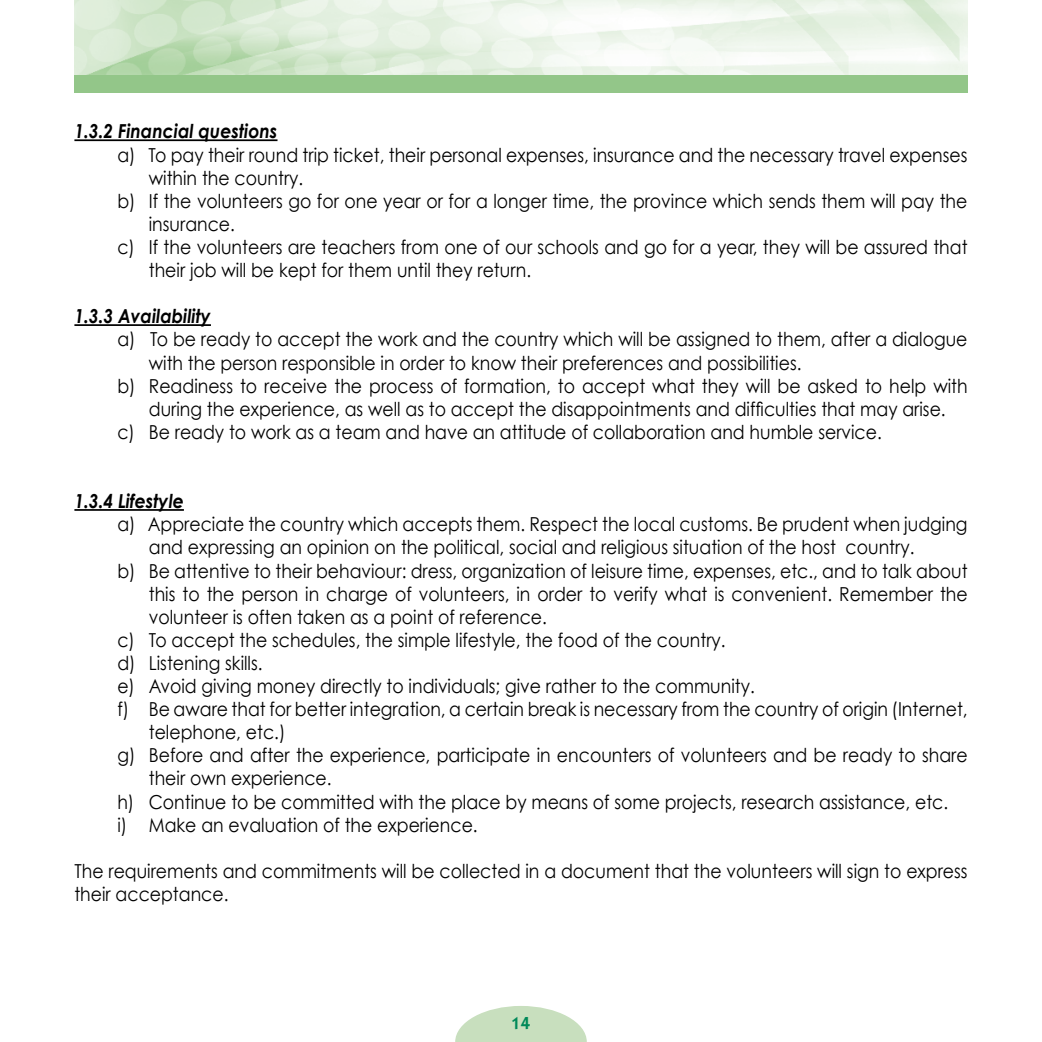
<style>
.page{position:relative;width:1042px;height:1042px;background:#fff}
.page>*{position:absolute;margin:0;border:0;box-sizing:border-box;transform-origin:0 0}
.t1{font:19.25px/23.1px "Century Gothic";color:#000;scale:.9 1}
.t2{font:italic 700 19.25px "Century Gothic";color:#000;scale:.9 1}
.t3{font:600 17.5px "Itc Kabel";color:#008959}
</style>
<div class="page">
<svg style="left:455px;top:1006px;width:132px;height:36px"></svg>
<img style="left:74px;top:0;width:893px;height:75px">
<hr style="left:74px;top:139px;width:203px;height:2px;background:#000">
<hr style="left:74px;top:324px;width:137px;height:2px;background:#000">
<hr style="left:74px;top:509px;width:110px;height:2px;background:#000">
<div style="left:74px;top:75px;width:893px;height:17px;background:#93c689"></div>
<p class="t2" style="left:74px;top:119px;width:227px">1.3.2 Financial questions</p>
<p class="t1" style="left:117px;top:143px;width:946px">a) To pay their round trip ticket, their personal expenses, insurance and the necessary travel expenses</p>
<p class="t1" style="left:149px;top:166px;width:173px">within the country.</p>
<p class="t1" style="left:117px;top:189px;width:946px">b) If the volunteers go for one year or for a longer time, the province which sends them will pay the</p>
<p class="t1" style="left:149px;top:212px;width:97px">insurance.</p>
<p class="t1" style="left:117px;top:235px;width:946px">c) If the volunteers are teachers from one of our schools and go for a year, they will be assured that</p>
<p class="t1" style="left:149px;top:258px;width:426px">their job will be kept for them until they return.</p>
<p class="t2" style="left:74px;top:304px;width:153px">1.3.3 Availability</p>
<p class="t1" style="left:117px;top:328px;width:946px">a) To be ready to accept the work and the country which will be assigned to them, after a dialogue</p>
<p class="t1" style="left:149px;top:351px;width:727px">with the person responsible in order to know their preferences and possibilities.</p>
<p class="t1" style="left:117px;top:374px;width:946px">b) Readiness to receive the process of formation, to accept what they will be asked to help with</p>
<p class="t1" style="left:149px;top:397px;width:887px">during the experience, as well as to accept the disappointments and difficulties that may arise.</p>
<p class="t1" style="left:117px;top:420px;width:851px">c) Be ready to work as a team and have an attitude of collaboration and humble service.</p>
<p class="t2" style="left:74px;top:489px;width:123px">1.3.4 Lifestyle</p>
<p class="t1" style="left:117px;top:512px;width:946px">a) Appreciate the country which accepts them. Respect the local customs. Be prudent when judging</p>
<p class="t1" style="left:149px;top:535px;width:852px">and expressing an opinion on the political, social and religious situation of the host country.</p>
<p class="t1" style="left:117px;top:559px;width:946px">b) Be attentive to their behaviour: dress, organization of leisure time, expenses, etc., and to talk about</p>
<p class="t1" style="left:149px;top:582px;width:911px">this to the person in charge of volunteers, in order to verify what is convenient. Remember the</p>
<p class="t1" style="left:149px;top:605px;width:444px">volunteer is often taken as a point of reference.</p>
<p class="t1" style="left:117px;top:628px;width:677px">c) To accept the schedules, the simple lifestyle, the food of the country.</p>
<p class="t1" style="left:117px;top:651px;width:163px">d) Listening skills.</p>
<p class="t1" style="left:117px;top:674px;width:710px">e) Avoid giving money directly to individuals; give rather to the community.</p>
<p class="t1" style="left:117px;top:697px;width:946px">f) Be aware that for better integration, a certain break is necessary from the country of origin (Internet,</p>
<p class="t1" style="left:149px;top:720px;width:153px">telephone, etc.)</p>
<p class="t1" style="left:117px;top:743px;width:946px">g) Before and after the experience, participate in encounters of volunteers and be ready to share</p>
<p class="t1" style="left:149px;top:766px;width:205px">their own experience.</p>
<p class="t1" style="left:117px;top:790px;width:925px">h) Continue to be committed with the place by means of some projects, research assistance, etc.</p>
<p class="t1" style="left:117px;top:813px;width:402px">i) Make an evaluation of the experience.</p>
<p class="t1" style="left:74px;top:859px;width:994px">The requirements and commitments will be collected in a document that the volunteers will sign to express their acceptance.</p>
<p class="t3" style="left:511px;top:1013px;width:21px">14</p>
</div>
